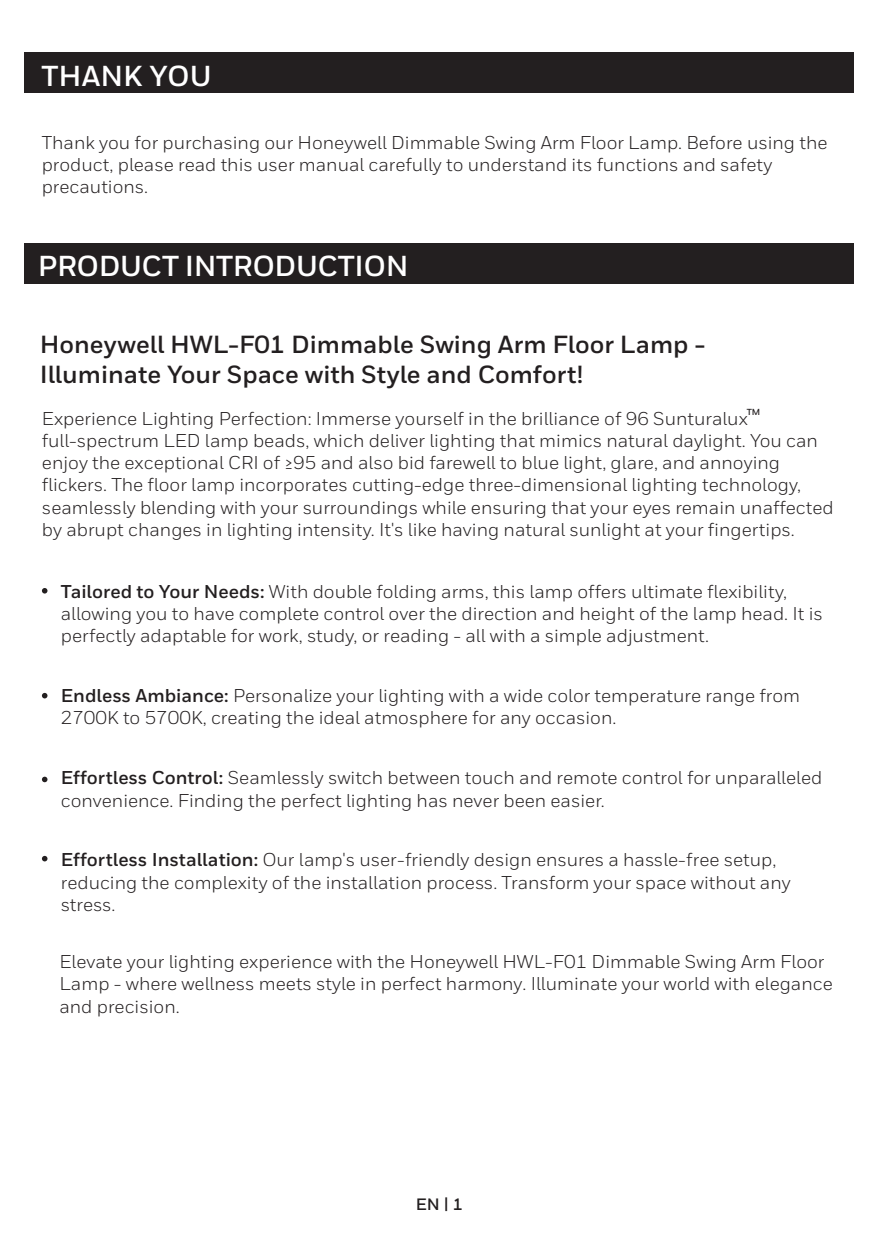
<style>
.page{position:relative;width:882px;height:1251px;background:#fff}
.page>*{position:absolute;margin:0;border:0;box-sizing:border-box;transform-origin:0 0}
.t1{font:700 28.7px "Honeywell Sans";letter-spacing:-.015em;color:#fff}
.t2{font:700 24.85px/29.8px "Honeywell Sans";color:#231f20}
.t3{font:18.55px/22.4px "Honeywell Sans";color:#231f20}
.t4{font:700 16.45px "Honeywell Sans";color:#231f20}
.t5{font:700 8.75px "Honeywell Sans";color:#231f20}
.s1{font-weight:700}
</style>
<div class="page">
<div style="left:24px;top:53px;width:829px;height:40px;background:#231f20"></div>
<div style="left:24px;top:243px;width:829px;height:40px;background:#231f20"></div>
<svg style="left:42px;top:588px;width:5px;height:5px"></svg>
<svg style="left:42px;top:692px;width:5px;height:6px"></svg>
<svg style="left:42px;top:776px;width:5px;height:6px"></svg>
<svg style="left:42px;top:855px;width:5px;height:6px"></svg>
<h1 class="t1" style="left:42px;top:59px;width:171px">THANK YOU</h1>
<p class="t3" style="left:42px;top:131px;width:786px">Thank you for purchasing our Honeywell Dimmable Swing Arm Floor Lamp. Before using the product, please read this user manual carefully to understand its functions and safety precautions.</p>
<h1 class="t1" style="left:38px;top:248px;width:372px">PRODUCT INTRODUCTION</h1>
<h2 class="t2" style="left:40px;top:330px;width:667px">Honeywell HWL-F01 Dimmable Swing Arm Floor Lamp -<br>Illuminate Your Space with Style and Comfort!</h2>
<p class="t5" style="left:746px;top:406px;width:15px">TM</p>
<p class="t3" style="left:42px;top:407px;width:792px">Experience Lighting Perfection: Immerse yourself in the brilliance of 96 Sunturalux full-spectrum LED lamp beads, which deliver lighting that mimics natural daylight. You can enjoy the exceptional CRI of ≥95 and also bid farewell to blue light, glare, and annoying flickers. The floor lamp incorporates cutting-edge three-dimensional lighting technology, seamlessly blending with your surroundings while ensuring that your eyes remain unaffected by abrupt changes in lighting intensity. It's like having natural sunlight at your fingertips.</p>
<p class="t3" style="left:61px;top:580px;width:763px"><span class="s1">Tailored to Your Needs:</span> With double folding arms, this lamp offers ultimate flexibility, allowing you to have complete control over the direction and height of the lamp head. It is perfectly adaptable for work, study, or reading - all with a simple adjustment.</p>
<p class="t3" style="left:61px;top:684px;width:740px"><span class="s1">Endless Ambiance:</span> Personalize your lighting with a wide color temperature range from<br>2700K to 5700K, creating the ideal atmosphere for any occasion.</p>
<p class="t3" style="left:61px;top:766px;width:762px"><span class="s1">Effortless Control:</span> Seamlessly switch between touch and remote control for unparalleled convenience. Finding the perfect lighting has never been easier.</p>
<p class="t3" style="left:61px;top:848px;width:731px"><span class="s1">Effortless Installation:</span> Our lamp's user-friendly design ensures a hassle-free setup, reducing the complexity of the installation process. Transform your space without any stress.</p>
<p class="t3" style="left:59px;top:950px;width:774px">Elevate your lighting experience with the Honeywell HWL-F01 Dimmable Swing Arm Floor<br>Lamp - where wellness meets style in perfect harmony. Illuminate your world with elegance and precision.</p>
<p class="t4" style="left:415px;top:1194px;width:49px">EN | 1</p>
</div>
